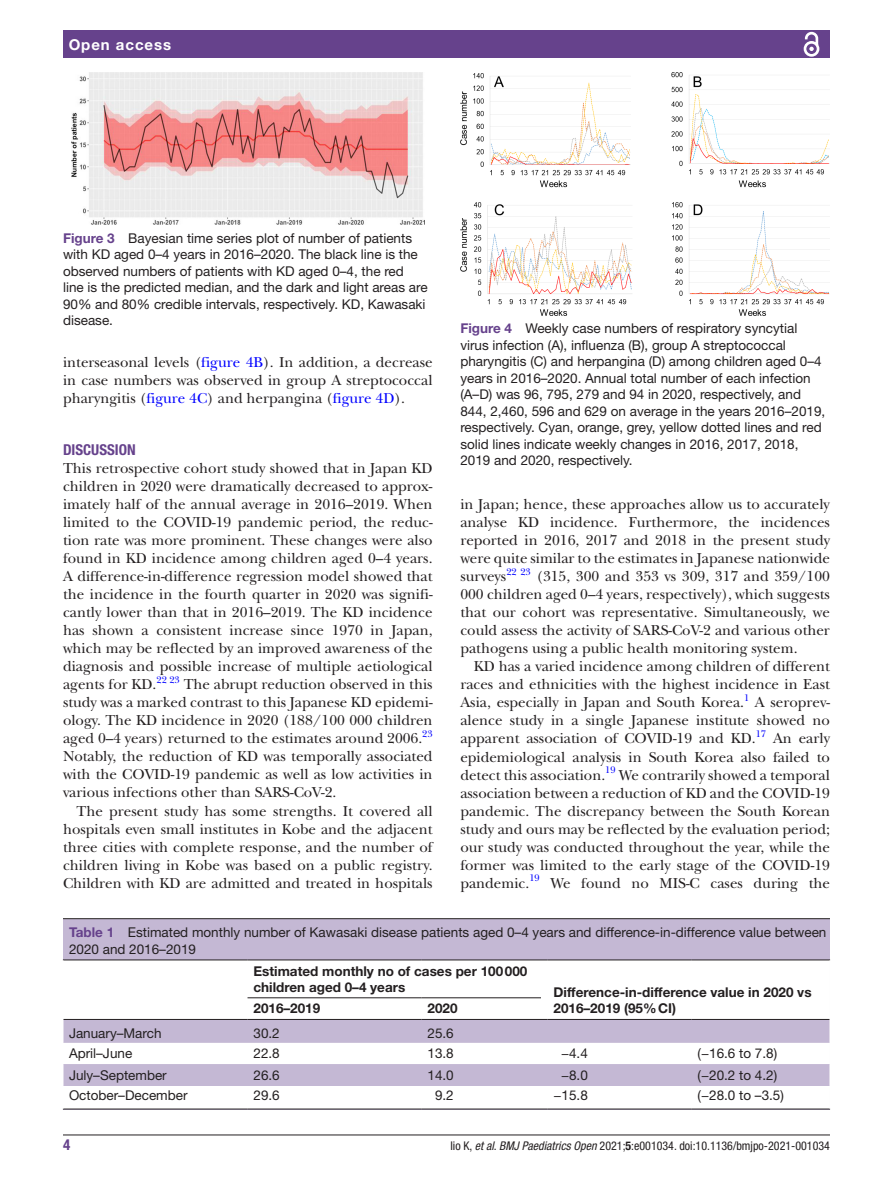
<style>
.page{position:relative;width:893px;height:1191px;background:#fff}
.page>*{position:absolute;margin:0;border:0;box-sizing:border-box;transform-origin:0 0}
.t1{font:15px/18px "New Baskerville";color:#231f20;text-align:justify}
.t2{font:700 condensed 15px "Helvetica Neue LT Std";color:#66428c}
.t3{font:700 15px "Helvetica Neue LT Std";letter-spacing:.065em;color:#fff}
.t4{font:13.5px/16.5px "Helvetica Neue LT Std";color:#231f20}
.t5{font:700 13.5px/16.2px "Helvetica Neue LT Std";color:#231f20}
.t6{font:condensed 12px "Helvetica Neue LT Std";color:#231f20}
.t7{font:9.9px "New Baskerville";color:#00f}
.s1{font-weight:700;color:#66428c}
.s2{color:#00f}
.s3{font-style:italic}
.s4{font-weight:700}
</style>
<div class="page">
<hr style="left:63px;top:1134px;width:767px;height:1px;background:#231f20">
<div style="left:63px;top:31px;width:767px;height:27px;background:#66428c"></div>
<svg style="left:803px;top:31px;width:17px;height:26px"></svg>
<img style="left:71px;top:73px;width:353px;height:152px">
<div style="left:63px;top:919px;width:767px;height:190px;background:#c4b8d4"></div>
<hr style="left:63px;top:918px;width:767px;height:1px;background:#231f20">
<div style="left:64px;top:960px;width:766px;height:149px;background:#fff"></div>
<svg style="left:64px;top:1020px;width:766px;height:65px"></svg>
<hr style="left:63px;top:1019px;width:185px;height:1px;background:#231f20">
<hr style="left:548px;top:1019px;width:144px;height:1px;background:#231f20">
<hr style="left:692px;top:1019px;width:138px;height:1px;background:#231f20">
<hr style="left:63px;top:959px;width:184px;height:1px;background:#231f20">
<hr style="left:248px;top:959px;width:174px;height:1px;background:#231f20">
<hr style="left:422px;top:959px;width:126px;height:1px;background:#231f20">
<hr style="left:548px;top:959px;width:144px;height:1px;background:#231f20">
<hr style="left:692px;top:959px;width:138px;height:1px;background:#231f20">
<hr style="left:248px;top:997px;width:174px;height:1px;background:#231f20">
<hr style="left:248px;top:1019px;width:174px;height:1px;background:#231f20">
<hr style="left:422px;top:997px;width:126px;height:1px;background:#231f20">
<hr style="left:422px;top:1019px;width:126px;height:1px;background:#231f20">
<hr style="left:63px;top:1108px;width:184px;height:1px;background:#231f20">
<hr style="left:248px;top:1108px;width:174px;height:1px;background:#231f20">
<hr style="left:422px;top:1108px;width:126px;height:1px;background:#231f20">
<hr style="left:548px;top:1108px;width:144px;height:1px;background:#231f20">
<hr style="left:692px;top:1108px;width:138px;height:1px;background:#231f20">
<hr style="left:63px;top:960px;width:1px;height:37px;background:#fff">
<svg style="left:63px;top:997px;width:1px;height:111px"></svg>
<svg style="left:542px;top:995px;width:6px;height:5px"></svg>
<img style="left:460px;top:73px;width:370px;height:242px">
<p class="t3" style="left:69px;top:35px;width:104px">Open access</p>
<p class="t4" style="left:63px;top:230px;width:366px"><span class="s1">Figure 3</span> Bayesian time series plot of number of patients with KD aged 0–4 years in 2016–2020. The black line is the observed numbers of patients with KD aged 0–4, the red line is the predicted median, and the dark and light areas are 90% and 80% credible intervals, respectively. KD, Kawasaki disease.</p>
<p class="t1" style="left:63px;top:353px;width:371px">interseasonal levels (<span class="s2">figure 4B</span>). In addition, a decrease in case numbers was observed in group A streptococcal pharyngitis (<span class="s2">figure 4C</span>) and herpangina (<span class="s2">figure 4D</span>).</p>
<p class="t2" style="left:63px;top:441px;width:74px">DISCUSSION</p>
<p class="t1" style="left:63px;top:459px;width:371px">This retrospective cohort study showed that in Japan KD children in 2020 were dramatically decreased to approx&shy;imately half of the annual average in 2016–2019. When limited to the COVID-19 pandemic period, the reduc&shy;tion rate was more prominent. These changes were also found in KD incidence among children aged 0–4 years.<br>A difference-in-difference regression model showed that the incidence in the fourth quarter in 2020 was signifi&shy;cantly lower than that in 2016–2019. The KD incidence has shown a consistent increase since 1970 in Japan, which may be reflected by an improved awareness of the diagnosis and possible increase of multiple aetiological agents for KD.</p>
<p class="t7" style="left:157px;top:673px;width:25px">22 23</p>
<p class="t1" style="left:63px;top:675px;width:371px;text-indent:121px">The abrupt reduction observed in this study was a marked contrast to this Japanese KD epidemi&shy;ology. The KD incidence in 2020 (188/100 000 children aged 0–4 years) returned to the estimates around 2006.</p>
<p class="t7" style="left:422px;top:727px;width:12px">23</p>
<p class="t1" style="left:63px;top:747px;width:371px">Notably, the reduction of KD was temporally associated with the COVID-19 pandemic as well as low activities in various infections other than SARS-CoV-2.</p>
<p class="t1" style="left:63px;top:801px;width:371px;text-indent:14px">The present study has some strengths. It covered all hospitals even small institutes in Kobe and the adjacent three cities with complete response, and the number of children living in Kobe was based on a public registry.<br>Children with KD are admitted and treated in hospitals</p>
<p class="t4" style="left:460px;top:320px;width:366px"><span class="s1">Figure 4</span> Weekly case numbers of respiratory syncytial virus infection (A), influenza (B), group A streptococcal pharyngitis (C) and herpangina (D) among children aged 0–4 years in 2016–2020. Annual total number of each infection (A–D) was 96, 795, 279 and 94 in 2020, respectively, and 844, 2,460, 596 and 629 on average in the years 2016–2019, respectively. Cyan, orange, grey, yellow dotted lines and red solid lines indicate weekly changes in 2016, 2017, 2018, 2019 and 2020, respectively.</p>
<p class="t1" style="left:460px;top:495px;width:371px">in Japan; hence, these approaches allow us to accurately analyse KD incidence. Furthermore, the incidences reported in 2016, 2017 and 2018 in the present study were quite similar to the estimates in Japanese nationwide surveys<sup>22</sup> <sup>23</sup> (315, 300 and 353 vs 309, 317 and 359/100<br>000 children aged 0–4 years, respectively), which suggests that our cohort was representative. Simultaneously, we could assess the activity of SARS-CoV-2 and various other pathogens using a public health monitoring system.</p>
<p class="t1" style="left:460px;top:657px;width:371px;text-indent:14px">KD has a varied incidence among children of different races and ethnicities with the highest incidence in East Asia, especially in Japan and South Korea.</p>
<p class="t7" style="left:744px;top:691px;width:7px">1</p>
<p class="t1" style="left:460px;top:693px;width:371px;text-indent:295px">A seroprev&shy;alence study in a single Japanese institute showed no apparent association of COVID-19 and KD.</p>
<p class="t7" style="left:756px;top:727px;width:12px">17</p>
<p class="t1" style="left:460px;top:729px;width:371px;text-indent:313px">An early epidemiological analysis in South Korea also failed to detect this association.</p>
<p class="t7" style="left:605px;top:763px;width:12px">19</p>
<p class="t1" style="left:460px;top:765px;width:371px;text-indent:158px">We contrarily showed a temporal association between a reduction of KD and the COVID-19 pandemic. The discrepancy between the South Korean study and ours may be reflected by the evaluation period; our study was conducted throughout the year, while the former was limited to the early stage of the COVID-19 pandemic.<sup>19</sup></p>
<p class="t1" style="left:550px;top:873px;width:281px">We found no MIS-C cases during the</p>
<p class="t4" style="left:69px;top:923px;width:759px"><span class="s1">Table 1</span> Estimated monthly number of Kawasaki disease patients aged 0–4 years and difference-in-difference value between<br>2020 and 2016–2019</p>
<p class="t5" style="left:254px;top:962px;width:275px">Estimated monthly no of cases per 100000 children aged 0–4 years</p>
<p class="t5" style="left:553px;top:984px;width:260px">Difference-in-difference value in 2020 vs</p>
<p class="t5" style="left:253px;top:1000px;width:68px">2016–2019</p>
<p class="t5" style="left:428px;top:1000px;width:32px">2020</p>
<p class="t5" style="left:553px;top:1000px;width:124px">2016–2019 (95%CI)</p>
<p class="t4" style="left:69px;top:1024px;width:94px">January–March</p>
<p class="t4" style="left:253px;top:1024px;width:28px">30.2</p>
<p class="t4" style="left:428px;top:1024px;width:28px">25.6</p>
<p class="t4" style="left:69px;top:1045px;width:65px">April–June</p>
<p class="t4" style="left:253px;top:1045px;width:28px">22.8</p>
<p class="t4" style="left:428px;top:1045px;width:28px">13.8</p>
<p class="t4" style="left:561px;top:1045px;width:28px">−4.4</p>
<p class="t4" style="left:698px;top:1045px;width:81px">(−16.6 to 7.8)</p>
<p class="t4" style="left:69px;top:1066px;width:99px">July–September</p>
<p class="t4" style="left:254px;top:1066px;width:28px">26.6</p>
<p class="t4" style="left:428px;top:1066px;width:28px">14.0</p>
<p class="t4" style="left:561px;top:1066px;width:28px">−8.0</p>
<p class="t4" style="left:698px;top:1066px;width:81px">(−20.2 to 4.2)</p>
<p class="t4" style="left:69px;top:1086px;width:120px">October–December</p>
<p class="t4" style="left:254px;top:1086px;width:28px">29.6</p>
<p class="t4" style="left:435px;top:1086px;width:20px">9.2</p>
<p class="t4" style="left:553px;top:1086px;width:36px">−15.8</p>
<p class="t4" style="left:698px;top:1086px;width:88px">(−28.0 to –3.5)</p>
<p class="t2" style="left:63px;top:1135px;width:9px">4</p>
<p class="t6" style="left:450px;top:1138px;width:381px">Iio K, <span class="s3">et al</span>. <span class="s3">BMJ Paediatrics Open</span> 2021;<span class="s4">5</span>:e001034. doi:10.1136/bmjpo-2021-001034</p>
</div>
